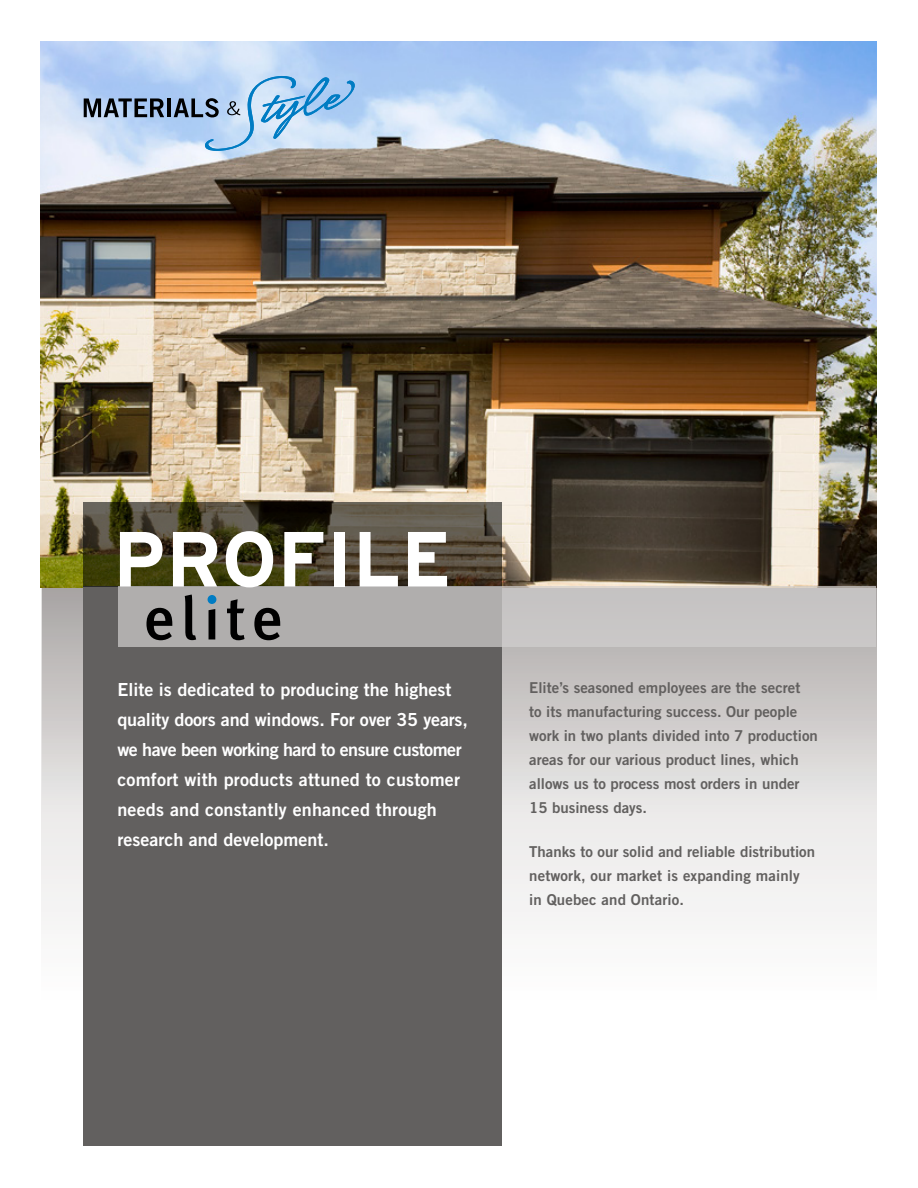
<style>
.page{position:relative;width:918px;height:1188px;background:#fff}
.page>*{position:absolute;margin:0;border:0;box-sizing:border-box;transform-origin:0 0}
.Titre__Séparatrices{font:700 78px "Interstate";color:#fff}
.Txt_Gras__Séparatric{font:18px/30px "Trade Gothic Bold Two";color:#fff}
.Texte_Gras{font:15px/24px "Trade Gothic Bold Two";color:#62605f}
</style>
<div class="page">
<svg style="left:42px;top:816px;width:834px;height:330px"></svg>
<div style="left:42px;top:587px;width:834px;height:229px;background:linear-gradient(to bottom,#a8a4a3,#ecebea)"></div>
<img style="left:40px;top:42px;width:836px;height:545px">
<div style="left:84px;top:587px;width:418px;height:559px;background:#62605f"></div>
<svg style="left:84px;top:502px;width:418px;height:85px;background:#48422b"></svg>
<div style="left:118px;top:587px;width:758px;height:60px;background:linear-gradient(to right,#a9a7a6,#cdcbcb)"></div>
<svg style="left:146px;top:608px;width:26px;height:32px"></svg>
<svg style="left:185px;top:595px;width:11px;height:45px"></svg>
<div style="left:208px;top:595px;width:8px;height:9px;background:#007cc3;border-radius:50%"></div>
<svg style="left:209px;top:609px;width:6px;height:30px"></svg>
<svg style="left:227px;top:599px;width:18px;height:41px"></svg>
<svg style="left:254px;top:608px;width:26px;height:32px"></svg>
<svg style="left:84px;top:98px;width:80px;height:19px;background:#5b6a7d"></svg>
<hr style="left:167px;top:98px;width:4px;height:19px;background:#000">
<svg style="left:174px;top:76px;width:182px;height:75px;background:#a5c7e7"></svg>
<p class="Titre__Séparatrices" style="left:113px;top:516px;width:340px">PROFILE</p>
<p class="Txt_Gras__Séparatric" style="left:117px;top:674px;width:352px">Elite is dedicated to producing the highest quality doors and windows. For over 35 years, we have been working hard to ensure customer comfort with products attuned to customer needs and constantly enhanced through research and development.</p>
<p class="Texte_Gras" style="left:529px;top:676px;width:290px">Elite’s seasoned employees are the secret<br>to its manufacturing success. Our people work in two plants divided into 7 production areas for our various product lines, which allows us to process most orders in under 15 business days.</p>
<p class="Texte_Gras" style="left:529px;top:840px;width:287px">Thanks to our solid and reliable distribution network, our market is expanding mainly in Quebec and Ontario.</p>
</div>
